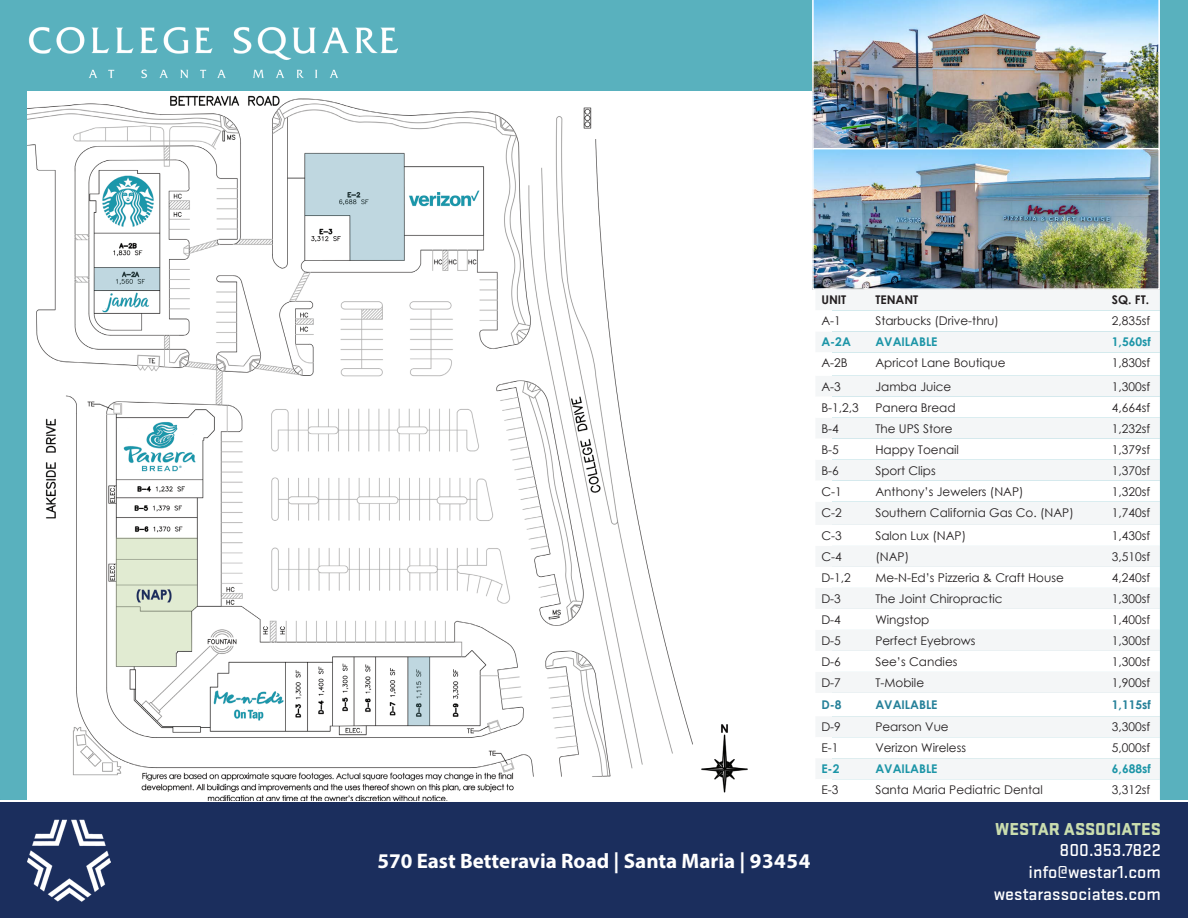
<style>
.page{position:relative;width:1188px;height:918px;background:#fff}
.page>*{position:absolute;margin:0;border:0;box-sizing:border-box;transform-origin:0 0}
.t1{font:700 21px "Myriad Pro";color:#fff}
.t2{font:500 18px "Stratum 2";color:#fff}
.t3{font:900 18px "Stratum 2";color:#caddae}
.t4{font:12px "Century Gothic";color:#231f20}
.t5{font:700 12px "Century Gothic";color:#1c95a7}
.t6{font:700 12px "Century Gothic";color:#268199}
.t7{font:700 12px "Century Gothic";color:#231f20}
</style>
<div class="page">
<div style="left:0;top:802px;width:1188px;height:116px;background:#1b2e5d"></div>
<img style="left:27px;top:819px;width:84px;height:82px">
<div style="left:0;top:0;width:1188px;height:799px;background:#59b1be"></div>
<img style="left:27px;top:96px;width:788px;height:705px">
<div style="left:815px;top:290px;width:345px;height:20px;background:#f4f6f7"></div>
<svg style="left:815px;top:310px;width:345px;height:490px;background:#f8fafa"></svg>
<img style="left:28px;top:26px;width:369px;height:53px">
<img style="left:812px;top:0;width:348px;height:148px">
<img style="left:815px;top:151px;width:342px;height:136px">
<div style="left:812px;top:148px;width:348px;height:142px;border:2px solid #fff"></div>
<p class="t1" style="left:377px;top:847px;width:435px">570 East Betteravia Road | Santa Maria | 93454</p>
<p class="t7" style="left:821px;top:291px;width:26px">UNIT</p>
<p class="t7" style="left:875px;top:291px;width:44px">TENANT</p>
<p class="t7" style="left:1112px;top:291px;width:39px">SQ. FT.</p>
<p class="t4" style="left:821px;top:313px;width:21px">A-1</p>
<p class="t4" style="left:875px;top:313px;width:125px">Starbucks (Drive-thru)</p>
<p class="t4" style="left:1112px;top:313px;width:40px">2,835sf</p>
<p class="t5" style="left:821px;top:333px;width:31px">A-2A</p>
<p class="t5" style="left:875px;top:333px;width:64px">AVAILABLE</p>
<p class="t5" style="left:1112px;top:333px;width:40px">1,560sf</p>
<p class="t4" style="left:821px;top:355px;width:28px">A-2B</p>
<p class="t4" style="left:875px;top:355px;width:132px">Apricot Lane Boutique</p>
<p class="t4" style="left:1112px;top:355px;width:40px">1,830sf</p>
<p class="t4" style="left:821px;top:378px;width:21px">A-3</p>
<p class="t4" style="left:875px;top:378px;width:77px">Jamba Juice</p>
<p class="t4" style="left:1112px;top:378px;width:40px">1,300sf</p>
<p class="t4" style="left:821px;top:399px;width:39px">B-1,2,3</p>
<p class="t4" style="left:875px;top:399px;width:82px">Panera Bread</p>
<p class="t4" style="left:1112px;top:399px;width:40px">4,664sf</p>
<p class="t4" style="left:821px;top:420px;width:19px">B-4</p>
<p class="t4" style="left:875px;top:420px;width:79px">The UPS Store</p>
<p class="t4" style="left:1112px;top:420px;width:40px">1,232sf</p>
<p class="t4" style="left:821px;top:441px;width:19px">B-5</p>
<p class="t4" style="left:875px;top:441px;width:85px">Happy Toenail</p>
<p class="t4" style="left:1112px;top:441px;width:40px">1,379sf</p>
<p class="t4" style="left:821px;top:462px;width:19px">B-6</p>
<p class="t4" style="left:875px;top:462px;width:62px">Sport Clips</p>
<p class="t4" style="left:1112px;top:462px;width:40px">1,370sf</p>
<p class="t4" style="left:821px;top:483px;width:22px">C-1</p>
<p class="t4" style="left:875px;top:483px;width:150px">Anthony’s Jewelers (NAP)</p>
<p class="t4" style="left:1112px;top:483px;width:40px">1,320sf</p>
<p class="t4" style="left:821px;top:504px;width:22px">C-2</p>
<p class="t4" style="left:875px;top:504px;width:200px">Southern California Gas Co. (NAP)</p>
<p class="t4" style="left:1112px;top:504px;width:40px">1,740sf</p>
<p class="t4" style="left:821px;top:527px;width:22px">C-3</p>
<p class="t4" style="left:875px;top:527px;width:92px">Salon Lux (NAP)</p>
<p class="t4" style="left:1112px;top:527px;width:40px">1,430sf</p>
<p class="t4" style="left:821px;top:548px;width:22px">C-4</p>
<p class="t4" style="left:875px;top:548px;width:35px">(NAP)</p>
<p class="t4" style="left:1112px;top:548px;width:40px">3,510sf</p>
<p class="t4" style="left:821px;top:569px;width:31px">D-1,2</p>
<p class="t4" style="left:875px;top:569px;width:190px">Me-N-Ed’s Pizzeria &amp; Craft House</p>
<p class="t4" style="left:1112px;top:569px;width:40px">4,240sf</p>
<p class="t4" style="left:821px;top:590px;width:21px">D-3</p>
<p class="t4" style="left:875px;top:590px;width:129px">The Joint Chiropractic</p>
<p class="t4" style="left:1112px;top:590px;width:40px">1,300sf</p>
<p class="t4" style="left:821px;top:611px;width:21px">D-4</p>
<p class="t4" style="left:875px;top:611px;width:56px">Wingstop</p>
<p class="t4" style="left:1112px;top:611px;width:40px">1,400sf</p>
<p class="t4" style="left:821px;top:632px;width:21px">D-5</p>
<p class="t4" style="left:875px;top:632px;width:102px">Perfect Eyebrows</p>
<p class="t4" style="left:1112px;top:632px;width:40px">1,300sf</p>
<p class="t4" style="left:821px;top:653px;width:21px">D-6</p>
<p class="t4" style="left:875px;top:653px;width:84px">See’s Candies</p>
<p class="t4" style="left:1112px;top:653px;width:40px">1,300sf</p>
<p class="t4" style="left:821px;top:674px;width:21px">D-7</p>
<p class="t4" style="left:875px;top:674px;width:50px">T-Mobile</p>
<p class="t4" style="left:1112px;top:674px;width:40px">1,900sf</p>
<p class="t6" style="left:821px;top:696px;width:22px">D-8</p>
<p class="t6" style="left:875px;top:696px;width:64px">AVAILABLE</p>
<p class="t6" style="left:1112px;top:696px;width:40px">1,115sf</p>
<p class="t4" style="left:821px;top:718px;width:21px">D-9</p>
<p class="t4" style="left:875px;top:718px;width:75px">Pearson Vue</p>
<p class="t4" style="left:1112px;top:718px;width:40px">3,300sf</p>
<p class="t4" style="left:821px;top:739px;width:19px">E-1</p>
<p class="t4" style="left:875px;top:739px;width:92px">Verizon Wireless</p>
<p class="t4" style="left:1112px;top:739px;width:40px">5,000sf</p>
<p class="t5" style="left:821px;top:760px;width:19px">E-2</p>
<p class="t5" style="left:875px;top:760px;width:64px">AVAILABLE</p>
<p class="t5" style="left:1112px;top:760px;width:40px">6,688sf</p>
<p class="t4" style="left:821px;top:781px;width:19px">E-3</p>
<p class="t4" style="left:875px;top:781px;width:169px">Santa Maria Pediatric Dental</p>
<p class="t4" style="left:1112px;top:781px;width:40px">3,312sf</p>
<p class="t3" style="left:995px;top:816px;width:167px">WESTAR ASSOCIATES</p>
<p class="t2" style="left:1060px;top:838px;width:103px">800.353.7822</p>
<p class="t2" style="left:1028px;top:860px;width:134px">info@westar1.com</p>
<p class="t2" style="left:994px;top:881px;width:169px">westarassociates.com</p>
</div>
